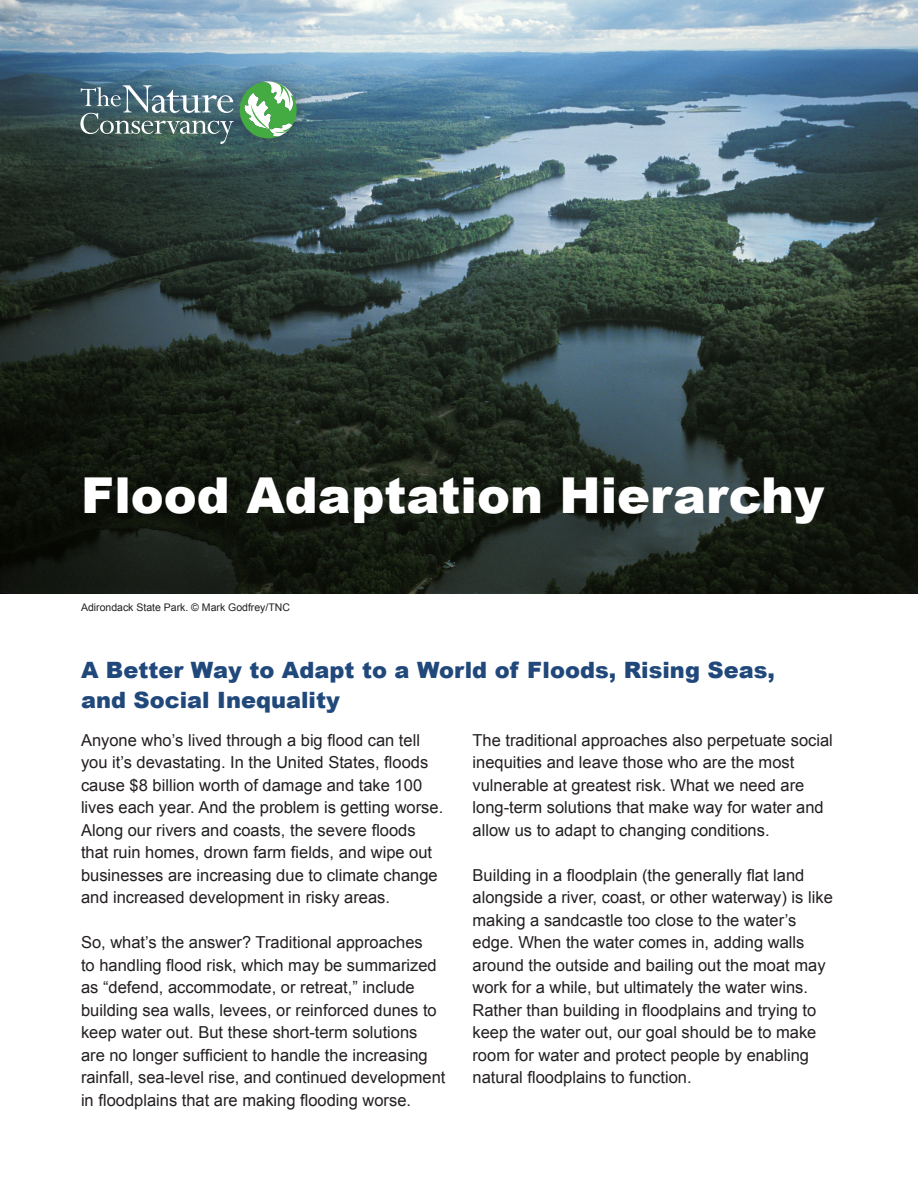
<style>
.page{position:relative;width:918px;height:1188px;background:#fff}
.page>*{position:absolute;margin:0;border:0;box-sizing:border-box;transform-origin:0 0}
.t1{font:900 49.5px "Arial";color:#fff}
.text_11_15_-_Arial{font:900 22.5px/30px "Arial";color:#20487b}
.text_11_15_-_Arial-2{font:16.5px/22.5px "Arial";color:#231f20}
.Caption_Credit{font:10.5px "Arial";color:#231f20}
</style>
<div class="page">
<img style="left:0;top:0;width:918px;height:594px">
<div style="left:64px;top:65px;width:249px;height:94px;background:#231f20;opacity:.38"></div>
<svg style="left:240px;top:81px;width:57px;height:57px"></svg>
<svg style="left:80px;top:85px;width:154px;height:59px;background:#5e7a80"></svg>
<p class="t1" style="left:81px;top:459px;width:745px">Flood Adaptation Hierarchy</p>
<p class="Caption_Credit" style="left:81px;top:600px;width:211px">Adirondack State Park. © Mark Godfrey/TNC</p>
<p class="text_11_15_-_Arial" style="left:81px;top:654px;width:696px">A Better Way to Adapt to a World of Floods, Rising Seas, and Social Inequality</p>
<p class="text_11_15_-_Arial-2" style="left:472px;top:729px;width:362px">The traditional approaches also perpetuate social inequities and leave those who are the most vulnerable at greatest risk. What we need are long-term solutions that make way for water and allow us to adapt to changing conditions.</p>
<p class="text_11_15_-_Arial-2" style="left:472px;top:864px;width:362px">Building in a floodplain (the generally flat land alongside a river, coast, or other waterway) is like making a sandcastle too close to the water’s edge. When the water comes in, adding walls around the outside and bailing out the moat may work for a while, but ultimately the water wins.<br>Rather than building in floodplains and trying to keep the water out, our goal should be to make room for water and protect people by enabling natural floodplains to function.</p>
<p class="text_11_15_-_Arial-2" style="left:81px;top:729px;width:364px">Anyone who’s lived through a big flood can tell you it’s devastating. In the United States, floods cause $8 billion worth of damage and take 100 lives each year. And the problem is getting worse.<br>Along our rivers and coasts, the severe floods that ruin homes, drown farm fields, and wipe out businesses are increasing due to climate change and increased development in risky areas.</p>
<p class="text_11_15_-_Arial-2" style="left:81px;top:931px;width:366px">So, what’s the answer? Traditional approaches<br>to handling flood risk, which may be summarized as “defend, accommodate, or retreat,” include building sea walls, levees, or reinforced dunes to keep water out. But these short-term solutions are no longer sufficient to handle the increasing rainfall, sea-level rise, and continued development in floodplains that are making flooding worse.</p>
</div>
